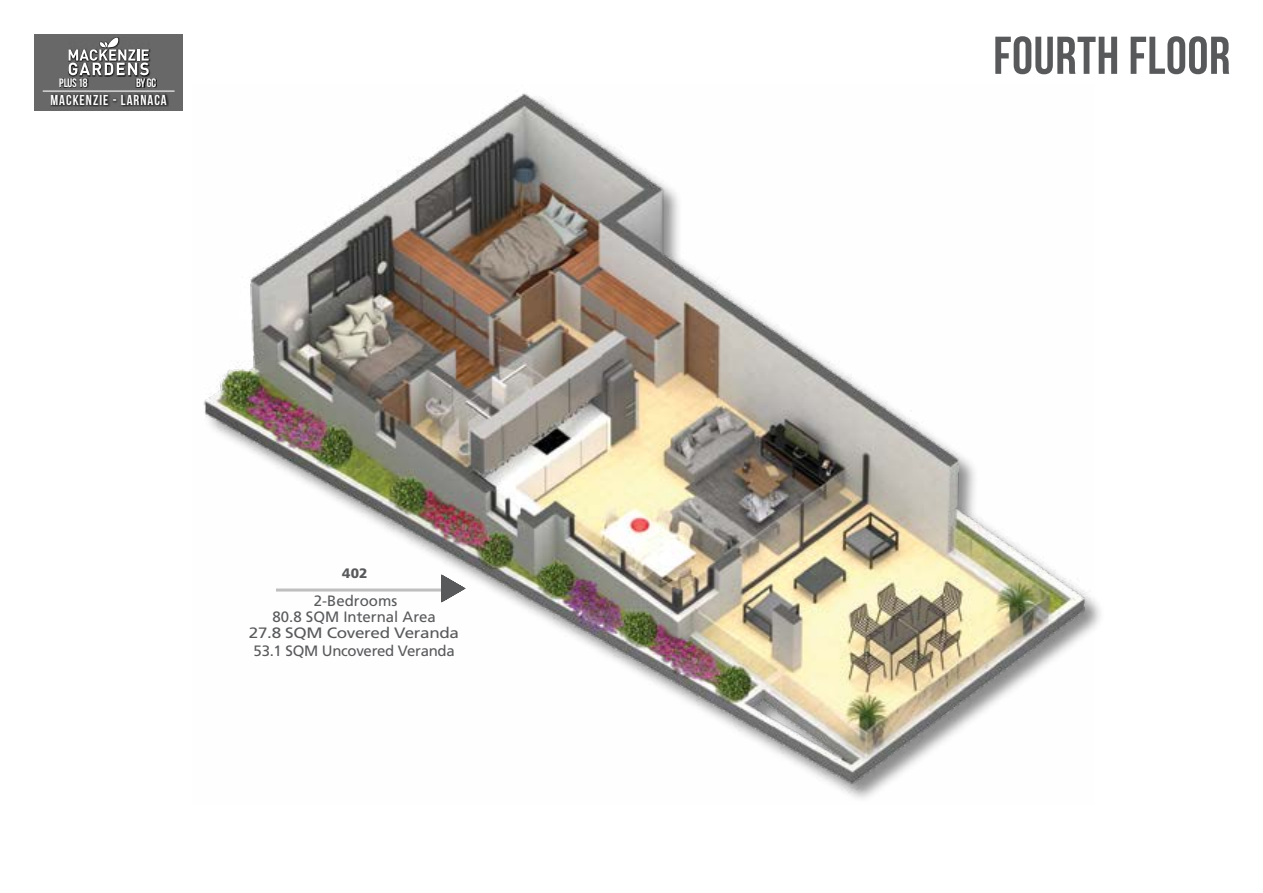
<style>
.page{position:relative;width:1263px;height:893px;background:#fff}
.page>*{position:absolute;margin:0;border:0;box-sizing:border-box;transform-origin:0 0}
.t1{font:700 53.1px "Bebas Neue";letter-spacing:.01em;color:#58595b}
.t2{font:15px/16px "Frutiger LT Std";letter-spacing:-.02em;color:#58595b;text-align:center}
.t3{font:15px "Frutiger LT Std";color:#58595b}
.t4{font:700 14.4px "Bebas Neue";letter-spacing:.07em;color:#fff}
.t5{font:900 13.65px "Frutiger LT Std";color:#58595b}
.t6{font:700 12.15px "Bebas Neue";letter-spacing:-.02em;color:#fff}
</style>
<div class="page">
<img style="left:203px;top:93px;width:891px;height:706px">
<hr style="left:276px;top:588px;width:165px;height:3px;background:#bfbfbf">
<svg style="left:441px;top:574px;width:25px;height:28px"></svg>
<div style="left:34px;top:34px;width:149px;height:76px;background:#686869"></div>
<svg style="left:50px;top:94px;width:119px;height:13px"></svg>
<hr style="left:43px;top:91px;width:132px;height:1px;background:#fff">
<svg style="left:60px;top:79px;width:28px;height:9px"></svg>
<svg style="left:136px;top:79px;width:21px;height:9px"></svg>
<svg style="left:68px;top:49px;width:83px;height:27px"></svg>
<svg style="left:69px;top:37px;width:80px;height:38px"></svg>
<p class="t6" style="left:59px;top:76px;width:30px">PLUS 18</p>
<p class="t6" style="left:136px;top:76px;width:22px">by gc</p>
<p class="t4" style="left:50px;top:92px;width:118px">MACKENZIE - LARNACA</p>
<p class="t5" style="left:342px;top:565px;width:27px">402</p>
<p class="t2" style="left:249px;top:609px;width:212px">80.8 SQM Internal Area<br>27.8 SQM Covered Veranda</p>
<p class="t2" style="left:254px;top:643px;width:203px">53.1 SQM Uncovered Veranda</p>
<p class="t3" style="left:314px;top:592px;width:85px">2-Bedrooms</p>
<h1 class="t1" style="left:993px;top:26px;width:239px">FOURTH FLOOR</h1>
</div>
